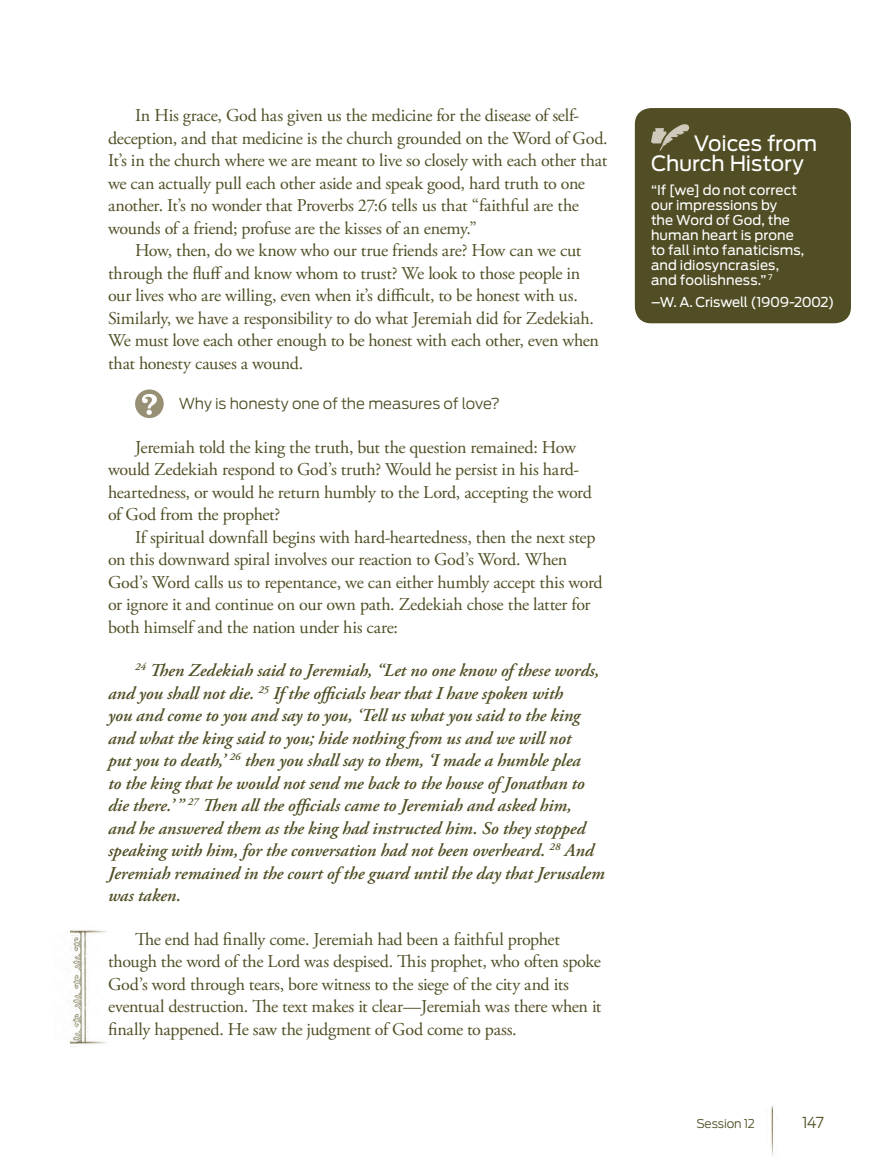
<style>
.page{position:relative;width:878px;height:1175px;background:#fff}
.page>*{position:absolute;margin:0;border:0;box-sizing:border-box;transform-origin:0 0}
.t1{font:21px/19.5px "Antenna";letter-spacing:-.005em;color:#fff}
.body1_space{font:18px/22.5px "Adobe Garamond Pro";letter-spacing:-.015em;color:#514e25}
.scripture_space{font:italic 600 18px/22.5px "Adobe Garamond Pro";letter-spacing:-.005em;color:#514e25}
.body1{font:18px/22.5px "Adobe Garamond Pro";letter-spacing:-.015em;color:#514e25}
.questions{font:300 15px "Antenna";letter-spacing:-.01em;color:#514e25}
.t2{font:13.5px/15px "Antenna";color:#fff}
.t3{font:13.5px "Antenna";letter-spacing:-.025em;color:#fff}
.t4{font:300 12px "Antenna";letter-spacing:-.015em;color:#514e25}
</style>
<div class="page">
<img style="left:771px;top:1106px;width:3px;height:50px">
<img style="left:72px;top:936px;width:16px;height:102px">
<img style="left:70px;top:1038px;width:37px;height:9px">
<img style="left:70px;top:929px;width:37px;height:7px">
<div style="left:634px;top:108px;width:216px;height:215px;background:#514e25;border-radius:16px"></div>
<svg style="left:651px;top:124px;width:38px;height:27px"></svg>
<svg style="left:135px;top:389px;width:29px;height:29px"></svg>
<p class="body1" style="left:108px;top:105px;width:501px;text-indent:27px">In His grace, God has given us the medicine for the disease of self&shy;deception, and that medicine is the church grounded on the Word of God.<br>It’s in the church where we are meant to live so closely with each other that we can actually pull each other aside and speak good, hard truth to one another. It’s no wonder that Proverbs 27:6 tells us that “faithful are the wounds of a friend; profuse are the kisses of an enemy.”</p>
<p class="body1_space" style="left:108px;top:240px;width:492px;text-indent:27px">How, then, do we know who our true friends are? How can we cut through the fluff and know whom to trust? We look to those people in our lives who are willing, even when it’s difficult, to be honest with us.<br>Similarly, we have a responsibility to do what Jeremiah did for Zedekiah.<br>We must love each other enough to be honest with each other, even when that honesty causes a wound.</p>
<p class="questions" style="left:179px;top:395px;width:323px">Why is honesty one of the measures of love?</p>
<p class="body1" style="left:108px;top:436px;width:485px;text-indent:27px">Jeremiah told the king the truth, but the question remained: How would Zedekiah respond to God’s truth? Would he persist in his hard&shy;heartedness, or would he return humbly to the Lord, accepting the word of God from the prophet?</p>
<p class="body1_space" style="left:108px;top:526px;width:496px;text-indent:27px">If spiritual downfall begins with hard-heartedness, then the next step on this downward spiral involves our reaction to God’s Word. When God’s Word calls us to repentance, we can either humbly accept this word or ignore it and continue on our own path. Zedekiah chose the latter for both himself and the nation under his care:</p>
<p class="scripture_space" style="left:108px;top:660px;width:498px;text-indent:27px"><sup>24</sup> Then Zedekiah said to Jeremiah, “Let no one know of these words, and you shall not die. <sup>25</sup> If the officials hear that I have spoken with<br>you and come to you and say to you, ‘Tell us what you said to the king and what the king said to you; hide nothing from us and we will not<br>put you to death,’ <sup>26</sup> then you shall say to them, ‘I made a humble plea<br>to the king that he would not send me back to the house of Jonathan to die there.’” <sup>27</sup> Then all the officials came to Jeremiah and asked him,<br>and he answered them as the king had instructed him. So they stopped speaking with him, for the conversation had not been overheard. <sup>28</sup> And Jeremiah remained in the court of the guard until the day that Jerusalem was taken.</p>
<p class="body1_space" style="left:108px;top:928px;width:495px;text-indent:27px">The end had finally come. Jeremiah had been a faithful prophet though the word of the Lord was despised. This prophet, who often spoke God’s word through tears, bore witness to the siege of the city and its eventual destruction. The text makes it clear—Jeremiah was there when it finally happened. He saw the judgment of God come to pass.</p>
<p class="t1" style="left:651px;top:134px;width:168px;text-indent:43px">Voices from<br>Church History</p>
<p class="t2" style="left:651px;top:182px;width:155px">“If [we] do not correct our impressions by<br>the Word of God, the human heart is prone to fall into fanaticisms, and idiosyncrasies, and foolishness.” <sup>7</sup></p>
<p class="t3" style="left:651px;top:294px;width:185px">–W. A. Criswell (1909-2002)</p>
<p class="t4" style="left:696px;top:1116px;width:60px">Session 12</p>
<p class="questions" style="left:802px;top:1113px;width:23px">147</p>
</div>
